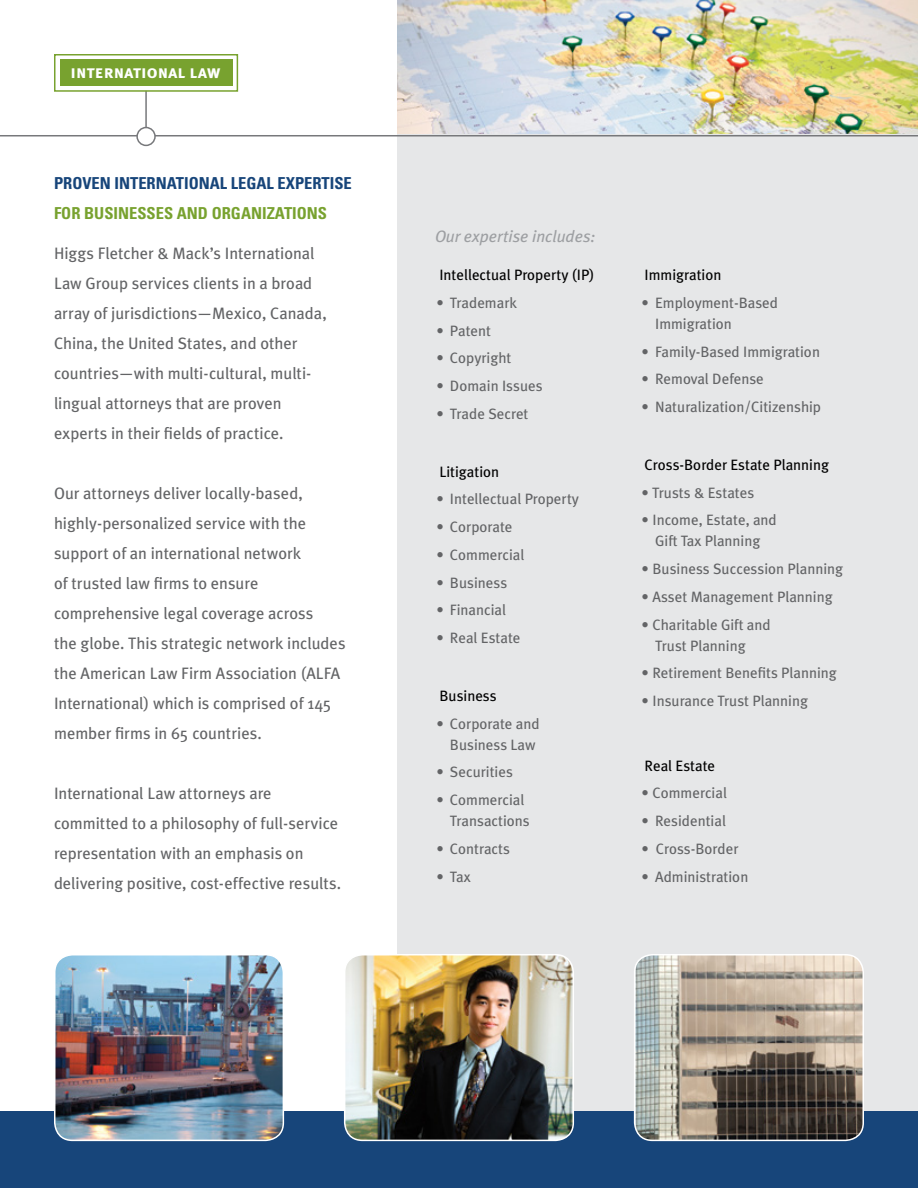
<style>
.page{position:relative;width:918px;height:1188px;background:#fff}
.page>*{position:absolute;margin:0;border:0;box-sizing:border-box;transform-origin:0 0}
.t1{font:18px "Meta Plus Bold Caps";color:#fff}
.t2{font:16.5px/30px "Meta Plus";color:#636466}
.t3{font:700 condensed 16.5px "Univers";color:#17457a}
.t4{font:700 condensed 16.5px "Univers";color:#78a22f}
.t5{font:italic 16.5px "Meta Plus";color:#9d9fa2}
.t6{font:15px/21px "Meta Plus";color:#636466}
.t7{font:15px "Meta Plus";color:#000}
</style>
<div class="page">
<img style="left:397px;top:0;width:521px;height:135px">
<div style="left:397px;top:135px;width:521px;height:1053px;background:#e6e7e8"></div>
<div style="left:0;top:1112px;width:918px;height:76px;background:#17457a"></div>
<hr style="left:0;top:135px;width:918px;height:1px;background:#77787b">
<hr style="left:145px;top:91px;width:2px;height:43px;background:#77787b">
<div style="left:54px;top:54px;width:184px;height:38px;border:2px solid #78a22f"></div>
<div style="left:60px;top:59px;width:172px;height:27px;background:#78a22f"></div>
<div style="left:137px;top:128px;width:18px;height:17px;background:#fff;border-radius:50%"></div>
<div style="left:136px;top:127px;width:20px;height:19px;border:2px solid #77787b;border-radius:50%"></div>
<img style="left:345px;top:955px;width:228px;height:185px">
<div style="left:344px;top:954px;width:230px;height:187px;border:2px solid #fff;border-radius:18px"></div>
<img style="left:635px;top:955px;width:228px;height:185px">
<div style="left:634px;top:954px;width:230px;height:187px;border:2px solid #fff;border-radius:18px"></div>
<img style="left:55px;top:957px;width:228px;height:183px">
<div style="left:54px;top:954px;width:230px;height:187px;border:2px solid #fff;border-radius:18px"></div>
<p class="t1" style="left:71px;top:61px;width:152px">international law</p>
<p class="t3" style="left:54px;top:173px;width:299px">PROVEN INTERNATIONAL LEGAL EXPERTISE</p>
<p class="t4" style="left:54px;top:203px;width:275px">FOR BUSINESSES AND ORGANIZATIONS</p>
<p class="t2" style="left:54px;top:239px;width:274px">Higgs Fletcher &amp; Mack’s International Law Group services clients in a broad array of jurisdictions—Mexico, Canada, China, the United States, and other countries—with multi-cultural, multi&shy;lingual attorneys that are proven experts in their fields of practice.</p>
<p class="t2" style="left:54px;top:479px;width:293px">Our attorneys deliver locally-based, highly-personalized service with the support of an international network<br>of trusted law firms to ensure comprehensive legal coverage across<br>the globe. This strategic network includes the American Law Firm Association (ALFA International) which is comprised of 145 member firms in 65 countries.</p>
<p class="t2" style="left:54px;top:778px;width:289px">International Law attorneys are committed to a philosophy of full-service representation with an emphasis on delivering positive, cost-effective results.</p>
<p class="t5" style="left:435px;top:226px;width:162px">Our expertise includes:</p>
<p class="t7" style="left:439px;top:266px;width:156px">Intellectual Property (IP)</p>
<p class="t6" style="left:436px;top:292px;width:82px">• Trademark</p>
<p class="t6" style="left:436px;top:320px;width:56px">• Patent</p>
<p class="t6" style="left:436px;top:348px;width:76px">• Copyright</p>
<p class="t6" style="left:436px;top:375px;width:108px">• Domain Issues</p>
<p class="t6" style="left:436px;top:403px;width:94px">• Trade Secret</p>
<p class="t7" style="left:439px;top:463px;width:61px">Litigation</p>
<p class="t6" style="left:436px;top:489px;width:144px">• Intellectual Property</p>
<p class="t6" style="left:436px;top:516px;width:78px">• Corporate</p>
<p class="t6" style="left:436px;top:544px;width:89px">• Commercial</p>
<p class="t6" style="left:436px;top:572px;width:72px">• Business</p>
<p class="t6" style="left:436px;top:600px;width:71px">• Financial</p>
<p class="t6" style="left:436px;top:627px;width:86px">• Real Estate</p>
<p class="t7" style="left:439px;top:687px;width:59px">Business</p>
<p class="t6" style="left:436px;top:713px;width:105px;text-align:right">• Corporate and<br>Business Law</p>
<p class="t6" style="left:436px;top:762px;width:78px">• Securities</p>
<p class="t6" style="left:450px;top:789px;width:81px;text-indent:-14px">• Commercial<br>Transactions</p>
<p class="t6" style="left:436px;top:838px;width:75px">• Contracts</p>
<p class="t6" style="left:436px;top:866px;width:36px">• Tax</p>
<p class="t7" style="left:645px;top:266px;width:78px">Immigration</p>
<p class="t6" style="left:655px;top:292px;width:124px;text-indent:-14px">• Employment-Based<br>Immigration</p>
<p class="t6" style="left:642px;top:341px;width:180px">• Family-Based Immigration</p>
<p class="t6" style="left:642px;top:369px;width:124px">• Removal Defense</p>
<p class="t6" style="left:642px;top:396px;width:181px">• Naturalization/Citizenship</p>
<p class="t7" style="left:645px;top:456px;width:186px">Cross-Border Estate Planning</p>
<p class="t6" style="left:642px;top:482px;width:114px">• Trusts &amp; Estates</p>
<p class="t6" style="left:642px;top:510px;width:137px;text-align:center">• Income, Estate, and<br>Gift Tax Planning</p>
<p class="t6" style="left:642px;top:558px;width:203px">• Business Succession Planning</p>
<p class="t6" style="left:642px;top:586px;width:193px">• Asset Management Planning</p>
<p class="t6" style="left:655px;top:614px;width:117px;text-indent:-14px">• Charitable Gift and<br>Trust Planning</p>
<p class="t6" style="left:642px;top:663px;width:197px">• Retirement Benefits Planning</p>
<p class="t6" style="left:642px;top:690px;width:168px">• Insurance Trust Planning</p>
<p class="t7" style="left:645px;top:757px;width:72px">Real Estate</p>
<p class="t6" style="left:642px;top:783px;width:87px">• Commercial</p>
<p class="t6" style="left:642px;top:810px;width:86px">• Residential</p>
<p class="t6" style="left:642px;top:838px;width:98px">• Cross-Border</p>
<p class="t6" style="left:642px;top:866px;width:108px">• Administration</p>
</div>
